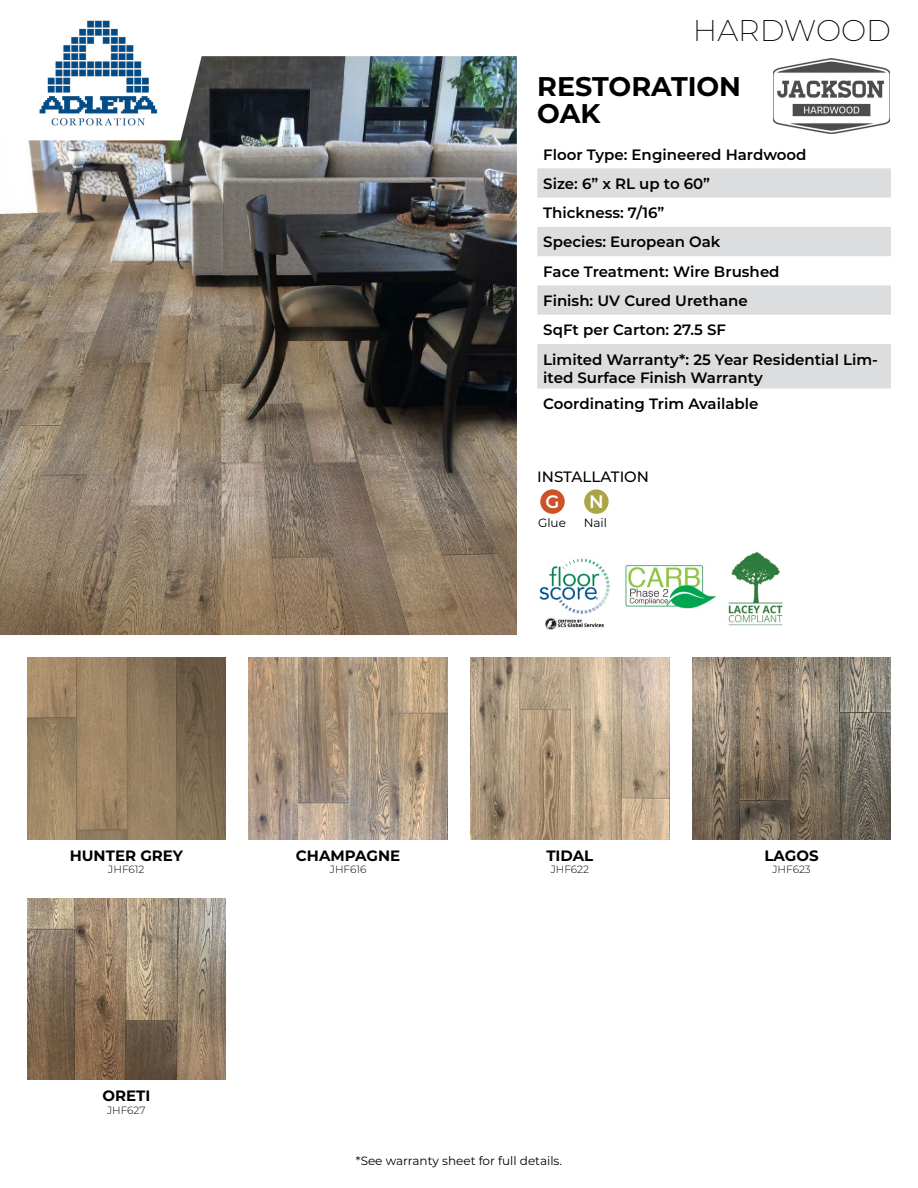
<style>
.page{position:relative;width:918px;height:1188px;background:#fff}
.page>*{position:absolute;margin:0;border:0;box-sizing:border-box;transform-origin:0 0}
.t1{font:200 30px "Montserrat";color:#000}
.t2{font:700 27px/27px "Montserrat";color:#000}
.t3{font:600 18px "Montserrat";color:#fff}
.t4{font:600 15px/29.2px "Montserrat";color:#000}
.t5{font:700 15px "Montserrat";color:#000}
.t6{font:500 15px "Montserrat";color:#000}
.t7{font:12px "Montserrat";color:#000}
.t8{font:300 10.5px "Montserrat";color:#000}
</style>
<div class="page">
<img style="left:0;top:140px;width:517px;height:495px">
<img style="left:180px;top:56px;width:658px;height:84px">
<svg style="left:537px;top:168px;width:354px;height:221px;fill:#dcddde"></svg>
<img style="left:39px;top:20px;width:119px;height:106px">
<div style="left:540px;top:489px;width:25px;height:25px;background:#cd5227;border-radius:50%"></div>
<div style="left:584px;top:489px;width:25px;height:25px;background:#aba548;border-radius:50%"></div>
<img style="left:774px;top:59px;width:116px;height:75px">
<img style="left:539px;top:558px;width:71px;height:71px">
<img style="left:625px;top:564px;width:91px;height:45px">
<img style="left:728px;top:552px;width:55px;height:74px">
<img style="left:27px;top:658px;width:199px;height:181px">
<img style="left:249px;top:658px;width:198px;height:181px">
<img style="left:471px;top:658px;width:198px;height:181px">
<img style="left:692px;top:658px;width:199px;height:181px">
<img style="left:27px;top:898px;width:199px;height:182px">
<h1 class="t1" style="left:693px;top:10px;width:200px">HARDWOOD</h1>
<h2 class="t2" style="left:537px;top:72px;width:205px">RESTORATION<br>OAK</h2>
<p class="t4" style="left:543px;top:139px;width:336px">Floor Type: Engineered Hardwood<br>Size: 6” x RL up to 60”<br>Thickness: 7/16”<br>Species: European Oak<br>Face Treatment: Wire Brushed<br>Finish: UV Cured Urethane<br>SqFt per Carton: 27.5 SF<br>Limited Warranty*: 25 Year Residential Lim-</p>
<p class="t4" style="left:543px;top:363px;width:221px;line-height:26.5px">ited Surface Finish Warranty<br>Coordinating Trim Available</p>
<p class="t6" style="left:537px;top:466px;width:113px">INSTALLATION</p>
<p class="t7" style="left:538px;top:514px;width:29px">Glue</p>
<p class="t7" style="left:584px;top:514px;width:25px">Nail</p>
<p class="t3" style="left:546px;top:489px;width:15px">G</p>
<p class="t3" style="left:589px;top:489px;width:16px">N</p>
<p class="t5" style="left:70px;top:844px;width:115px">HUNTER GREY</p>
<p class="t8" style="left:108px;top:862px;width:38px">JHF612</p>
<p class="t5" style="left:102px;top:1085px;width:49px">ORETI</p>
<p class="t8" style="left:107px;top:1103px;width:40px">JHF627</p>
<p class="t5" style="left:296px;top:844px;width:106px">CHAMPAGNE</p>
<p class="t8" style="left:330px;top:862px;width:38px">JHF616</p>
<p class="t5" style="left:546px;top:844px;width:48px">TIDAL</p>
<p class="t8" style="left:551px;top:862px;width:40px">JHF622</p>
<p class="t7" style="left:356px;top:1153px;width:208px">*See warranty sheet for full details.</p>
<p class="t5" style="left:764px;top:844px;width:56px">LAGOS</p>
<p class="t8" style="left:773px;top:862px;width:40px">JHF623</p>
</div>
